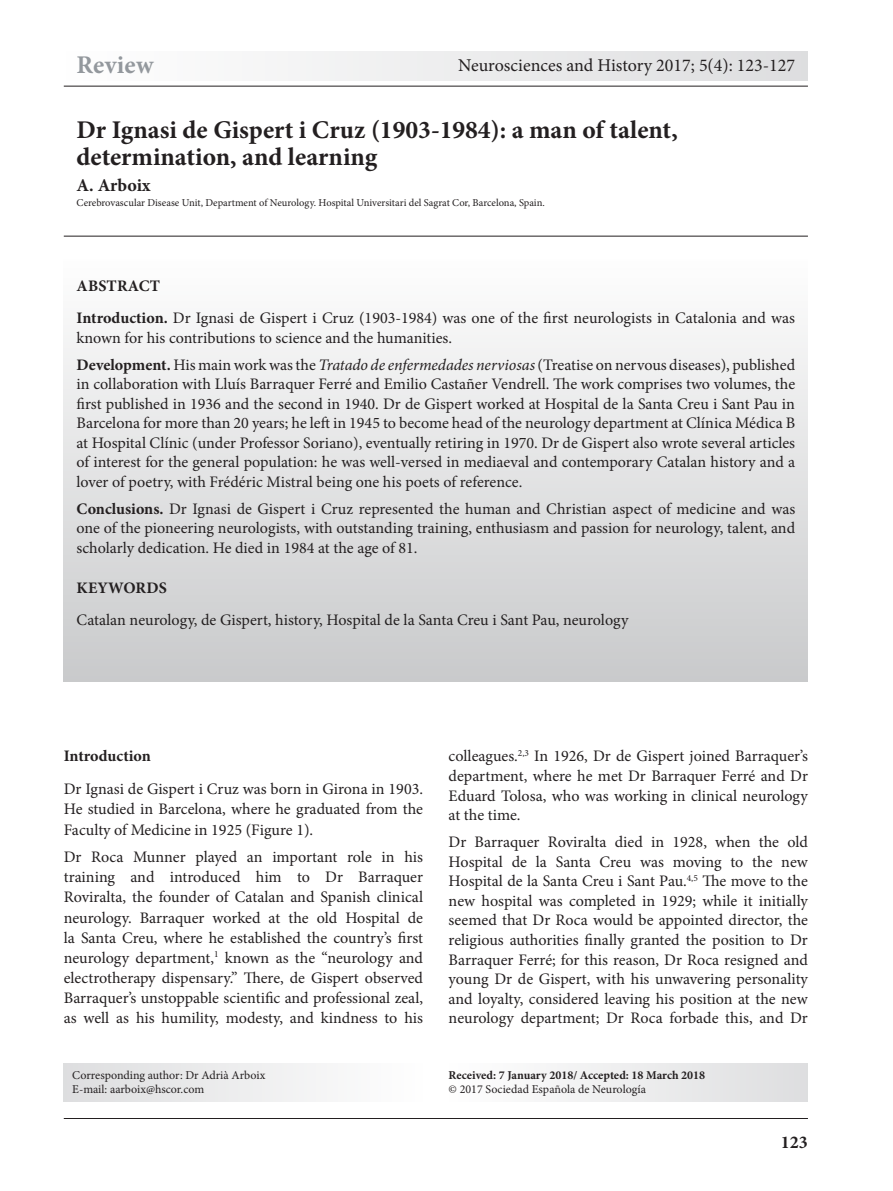
<style>
.page{position:relative;width:893px;height:1191px;background:#fff}
.page>*{position:absolute;margin:0;border:0;box-sizing:border-box;transform-origin:0 0}
.t1{font:700 25.5px/27px "Minion Pro";color:#231f20}
.t2{font:700 25.5px "Minion Pro";letter-spacing:.01em;color:#93989d}
.t3{font:18px "Minion Pro";color:#231f20}
.t4{font:700 18px "Minion Pro";color:#231f20}
.t5{font:16.05px/19.5px "Minion Pro";color:#231f20;text-align:justify}
.t6{font:700 16.05px "Minion Pro";letter-spacing:.005em;color:#231f20}
.t7{font:12px "Minion Pro";color:#231f20}
.t8{font:700 12px "Minion Pro";color:#231f20}
.t9{font:10.5px "Minion Pro";color:#231f20}
.s1{font-weight:700}
.s2{font-style:italic}
</style>
<div class="page">
<hr style="left:64px;top:86px;width:744px;height:1px;background:#231f20">
<hr style="left:64px;top:1118px;width:744px;height:1px;background:#231f20">
<div style="left:64px;top:51px;width:744px;height:30px;background:linear-gradient(to right,#fefefe,#dddedf)"></div>
<div style="left:64px;top:1063px;width:359px;height:38px;background:linear-gradient(to right,#dddedf,#fefefe)"></div>
<div style="left:449px;top:1063px;width:359px;height:38px;background:linear-gradient(to right,#fefefe,#dddedf)"></div>
<hr style="left:64px;top:236px;width:744px;height:1px;background:#231f20">
<div style="left:64px;top:259px;width:744px;height:422px;background:linear-gradient(to bottom,#fefefe,#c9cacb)"></div>
<p class="t2" style="left:77px;top:47px;width:79px">Review</p>
<p class="t3" style="left:458px;top:53px;width:339px">Neurosciences and History 2017; 5(4): 123-127</p>
<p class="t1" style="left:77px;top:116px;width:603px">Dr Ignasi de Gispert i Cruz (1903-1984): a man of talent, determination, and learning</p>
<p class="t4" style="left:77px;top:172px;width:76px">A. Arboix</p>
<p class="t9" style="left:77px;top:196px;width:470px">Cerebrovascular Disease Unit, Department of Neurology. Hospital Universitari del Sagrat Cor, Barcelona, Spain.</p>
<p class="t6" style="left:77px;top:275px;width:85px">ABSTRACT</p>
<p class="t5" style="left:77px;top:309px;width:720px"><span class="s1">Introduction.</span> Dr Ignasi de Gispert i Cruz (1903-1984) was one of the first neurologists in Catalonia and was known for his contributions to science and the humanities.</p>
<p class="t5" style="left:77px;top:355px;width:720px"><span class="s1">Development.</span> His main work was the <span class="s2">Tratado de enfermedades nerviosas</span> (Treatise on nervous diseases), published in collaboration with Lluís Barraquer Ferré and Emilio Castañer Vendrell. The work comprises two volumes, the first published in 1936 and the second in 1940. Dr de Gispert worked at Hospital de la Santa Creu i Sant Pau in Barcelona for more than 20 years; he left in 1945 to become head of the neurology department at Clínica Médica B at Hospital Clínic (under Professor Soriano), eventually retiring in 1970. Dr de Gispert also wrote several articles of interest for the general population: he was well-versed in mediaeval and contemporary Catalan history and a lover of poetry, with Frédéric Mistral being one his poets of reference.</p>
<p class="t5" style="left:77px;top:499px;width:720px"><span class="s1">Conclusions.</span> Dr Ignasi de Gispert i Cruz represented the human and Christian aspect of medicine and was one of the pioneering neurologists, with outstanding training, enthusiasm and passion for neurology, talent, and scholarly dedication. He died in 1984 at the age of 81.</p>
<p class="t6" style="left:77px;top:576px;width:92px">KEYWORDS</p>
<p class="t5" style="left:77px;top:610px;width:553px">Catalan neurology, de Gispert, history, Hospital de la Santa Creu i Sant Pau, neurology</p>
<p class="t6" style="left:64px;top:745px;width:89px">Introduction</p>
<p class="t5" style="left:64px;top:779px;width:361px;line-height:20.1px">Dr Ignasi de Gispert i Cruz was born in Girona in 1903.<br>He studied in Barcelona, where he graduated from the Faculty of Medicine in 1925 (Figure 1).</p>
<p class="t5" style="left:64px;top:847px;width:361px;line-height:20.1px">Dr Roca Munner played an important role in his training and introduced him to Dr Barraquer Roviralta, the founder of Catalan and Spanish clinical neurology. Barraquer worked at the old Hospital de la Santa Creu, where he established the country’s first neurology department,<sup>1</sup> known as the “neurology and electrotherapy dispensary.” There, de Gispert observed Barraquer’s unstoppable scientific and professional zeal, as well as his humility, modesty, and kindness to his</p>
<p class="t7" style="left:72px;top:1066px;width:195px">Corresponding author: Dr Adrià Arboix</p>
<p class="t7" style="left:72px;top:1081px;width:133px">E-mail: aarboix@hscor.com</p>
<p class="t5" style="left:449px;top:746px;width:361px">colleagues.<sup>2,3</sup> In 1926, Dr de Gispert joined Barraquer’s department, where he met Dr Barraquer Ferré and Dr Eduard Tolosa, who was working in clinical neurology at the time.</p>
<p class="t5" style="left:449px;top:832px;width:361px">Dr Barraquer Roviralta died in 1928, when the old Hospital de la Santa Creu was moving to the new Hospital de la Santa Creu i Sant Pau.<sup>4,5</sup> The move to the new hospital was completed in 1929; while it initially seemed that Dr Roca would be appointed director, the religious authorities finally granted the position to Dr Barraquer Ferré; for this reason, Dr Roca resigned and young Dr de Gispert, with his unwavering personality and loyalty, considered leaving his position at the new neurology department; Dr Roca forbade this, and Dr</p>
<p class="t8" style="left:449px;top:1066px;width:258px">Received: 7 January 2018/ Accepted: 18 March 2018</p>
<p class="t7" style="left:449px;top:1081px;width:199px">© 2017 Sociedad Española de Neurología</p>
<p class="t4" style="left:781px;top:1130px;width:28px">123</p>
</div>
